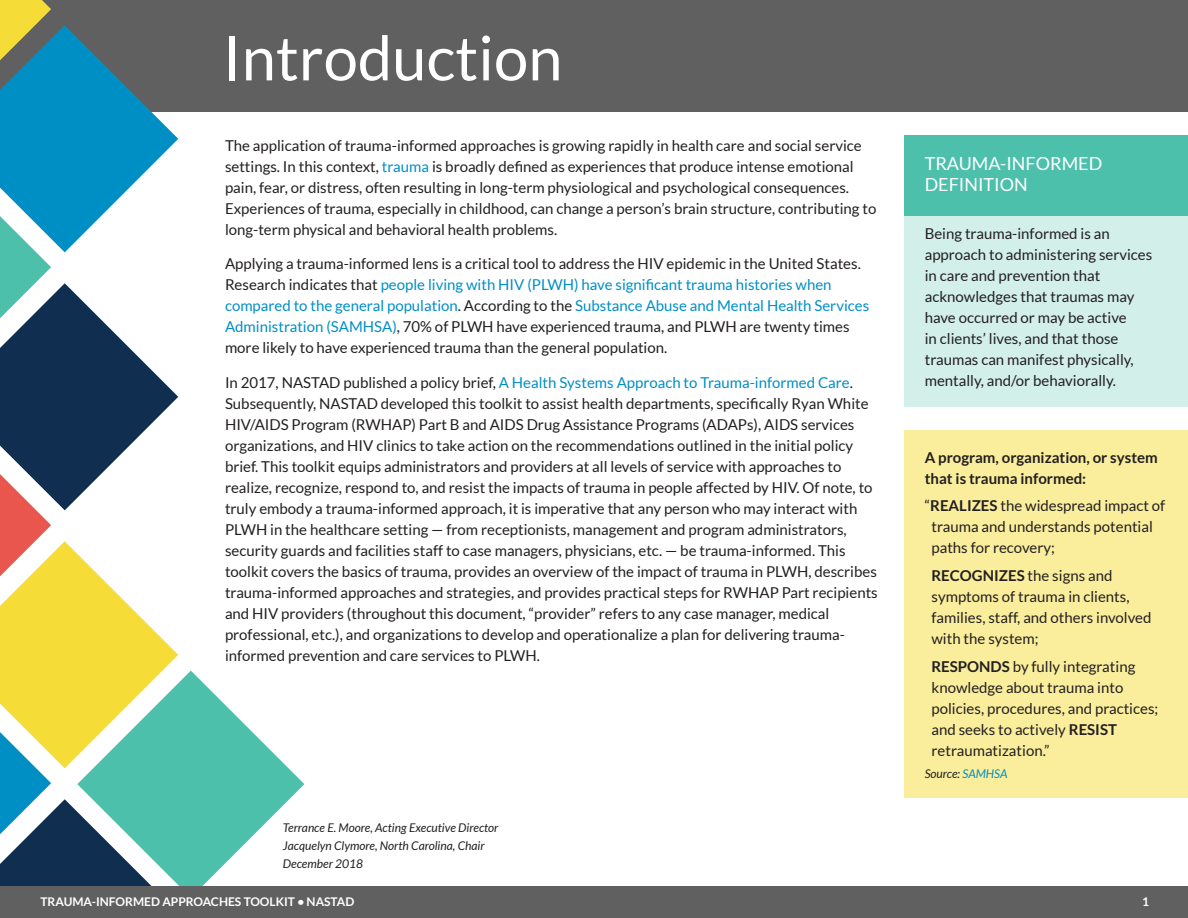
<style>
.page{position:relative;width:1188px;height:918px;background:#fff}
.page>*{position:absolute;margin:0;border:0;box-sizing:border-box;transform-origin:0 0}
.t1{font:61.5px "Lato";color:#fff}
.t2{font:18px/21.6px "Lato";color:#fff}
.t3{font:15px/21px "Lato";color:#231f20}
.t4{font:700 15px/21px "Lato";color:#231f20}
.t5{font:italic 12px/18px "Lato";color:#231f20}
.t6{font:700 12px "Lato";color:#fff}
.s1{color:#008fc5}
.s2{font-weight:700}
</style>
<div class="page">
<div style="left:0;top:0;width:1188px;height:111px;background:#5f605f"></div>
<div style="left:904px;top:135px;width:284px;height:272px;background:#d2efea"></div>
<div style="left:904px;top:135px;width:284px;height:80px;background:#4dc0ac"></div>
<div style="left:904px;top:430px;width:284px;height:368px;background:#faee9d"></div>
<svg style="left:178px;top:671px;width:126px;height:215px;fill:#4dc0ac"></svg>
<svg style="left:0;top:0;width:178px;height:886px"></svg>
<div style="left:0;top:886px;width:1188px;height:32px;background:#5f605f"></div>
<h1 class="t1" style="left:223px;top:20px;width:341px">Introduction</h1>
<p class="t3" style="left:225px;top:134px;width:653px">The application of trauma-informed approaches is growing rapidly in health care and social service settings. In this context, <span class="s1">trauma</span> is broadly defined as experiences that produce intense emotional pain, fear, or distress, often resulting in long-term physiological and psychological consequences.<br>Experiences of trauma, especially in childhood, can change a person’s brain structure, contributing to long-term physical and behavioral health problems.</p>
<p class="t3" style="left:225px;top:253px;width:646px">Applying a trauma-informed lens is a critical tool to address the HIV epidemic in the United States.<br>Research indicates that <span class="s1">people living with HIV (PLWH) have significant trauma histories when compared to the general population</span>. According to the <span class="s1">Substance Abuse and Mental Health Services Administration (SAMHSA)</span>, 70% of PLWH have experienced trauma, and PLWH are twenty times more likely to have experienced trauma than the general population.</p>
<p class="t3" style="left:225px;top:371px;width:654px">In 2017, NASTAD published a policy brief, <span class="s1">A Health Systems Approach to Trauma-informed Care</span>.<br>Subsequently, NASTAD developed this toolkit to assist health departments, specifically Ryan White HIV/AIDS Program (RWHAP) Part B and AIDS Drug Assistance Programs (ADAPs), AIDS services organizations, and HIV clinics to take action on the recommendations outlined in the initial policy brief. This toolkit equips administrators and providers at all levels of service with approaches to realize, recognize, respond to, and resist the impacts of trauma in people affected by HIV. Of note, to truly embody a trauma-informed approach, it is imperative that any person who may interact with PLWH in the healthcare setting — from receptionists, management and program administrators, security guards and facilities staff to case managers, physicians, etc. — be trauma-informed. This toolkit covers the basics of trauma, provides an overview of the impact of trauma in PLWH, describes trauma-informed approaches and strategies, and provides practical steps for RWHAP Part recipients and HIV providers (throughout this document, “provider” refers to any case manager, medical professional, etc.), and organizations to develop and operationalize a plan for delivering trauma&shy;informed prevention and care services to PLWH.</p>
<p class="t2" style="left:925px;top:152px;width:179px">TRAUMA-INFORMED<br>DEFINITION</p>
<p class="t3" style="left:925px;top:223px;width:229px">Being trauma-informed is an approach to administering services in care and prevention that acknowledges that traumas may have occurred or may be active<br>in clients’ lives, and that those traumas can manifest physically, mentally, and/or behaviorally.</p>
<p class="t4" style="left:925px;top:446px;width:235px">A program, organization, or system that is trauma informed:</p>
<p class="t3" style="left:932px;top:495px;width:235px;text-indent:-7px">“<span class="s2">REALIZES</span> the widespread impact of trauma and understands potential paths for recovery;</p>
<p class="t3" style="left:932px;top:565px;width:222px"><span class="s2">RECOGNIZES</span> the signs and symptoms of trauma in clients, families, staff, and others involved with the system;</p>
<p class="t3" style="left:932px;top:656px;width:228px"><span class="s2">RESPONDS</span> by fully integrating knowledge about trauma into policies, procedures, and practices; and seeks to actively <span class="s2">RESIST </span>retraumatization.”</p>
<p class="t5" style="left:925px;top:764px;width:84px">Source: <span class="s1">SAMHSA</span></p>
<p class="t5" style="left:283px;top:818px;width:217px">Terrance E. Moore, Acting Executive Director<br>Jacquelyn Clymore, North Carolina, Chair<br>December 2018</p>
<p class="t6" style="left:40px;top:895px;width:315px">TRAUMA-INFORMED APPROACHES TOOLKIT • NASTAD</p>
<p class="t6" style="left:1142px;top:895px;width:8px">1</p>
</div>
